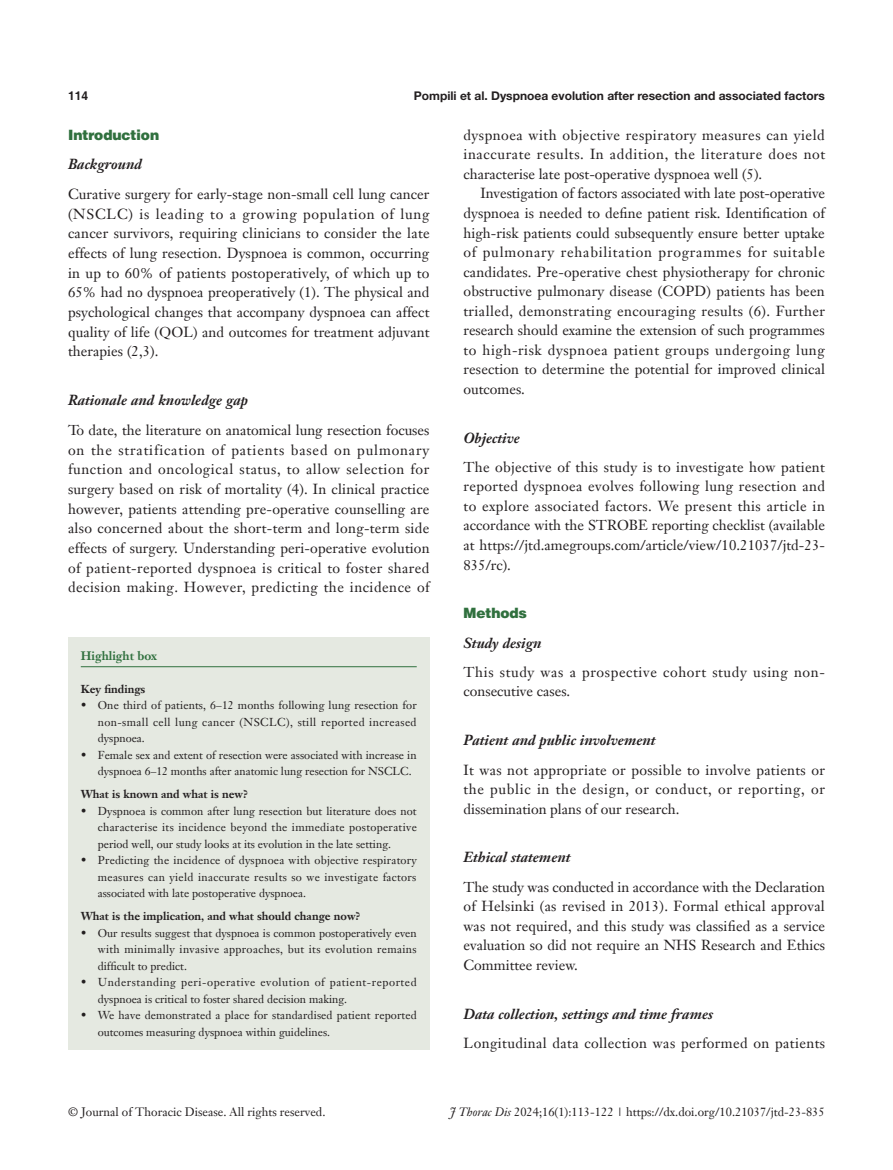
<style>
.page{position:relative;width:893px;height:1170px;background:#fff}
.page>*{position:absolute;margin:0;border:0;box-sizing:border-box;transform-origin:0 0}
.t1{font:14.25px/19.5px "Janson Text LT";letter-spacing:.005em;color:#231f20;text-align:justify}
._2ji-6_5{font:italic 700 14.25px "Janson Text LT";color:#231f20}
.t2{font:14.25px/19.5px "Janson Text LT";letter-spacing:.045em;color:#231f20}
.t3{font:14.25px "Janson Text LT";letter-spacing:.03em;color:#231f20}
._1ji-6_5{font:900 14.25px "Helvetica";color:#30703e}
.t4{font:12px "Janson Text LT";color:#231f20}
.t5{font:700 12px "Helvetica Neue LT Pro";color:#231f20}
.Cite{font:700 12px "Janson Text LT";color:#30703e}
.t6{font:700 12px "Helvetica";color:#231f20}
.box-zhengwen{font:11.25px/16.5px "Janson Text LT";color:#231f20;text-align:justify}
.box-zhengwen-2{font:11.25px/16.5px "Janson Text LT";letter-spacing:.05em;color:#231f20}
.box-biaoti-1_5mm{font:700 11.25px "Janson Text LT";color:#231f20}
.box-biaoti{font:700 11.25px "Janson Text LT";color:#231f20}
.s1{font-style:italic}
</style>
<div class="page">
<div style="left:68px;top:637px;width:361px;height:412px;background:#e5e9e1"></div>
<hr style="left:81px;top:666px;width:336px;height:1px;background:#30703e">
<p class="t6" style="left:68px;top:88px;width:22px">114</p>
<p class="t5" style="left:414px;top:88px;width:413px">Pompili et al. Dyspnoea evolution after resection and associated factors</p>
<p class="_1ji-6_5" style="left:68px;top:126px;width:93px">Introduction</p>
<p class="_2ji-6_5" style="left:68px;top:155px;width:75px">Background</p>
<p class="t1" style="left:68px;top:184px;width:363px">Curative surgery for early-stage non-small cell lung cancer (NSCLC) is leading to a growing population of lung cancer survivors, requiring clinicians to consider the late effects of lung resection. Dyspnoea is common, occurring in up to 60% of patients postoperatively, of which up to 65% had no dyspnoea preoperatively (1). The physical and psychological changes that accompany dyspnoea can affect quality of life (QOL) and outcomes for treatment adjuvant therapies (2,3).</p>
<p class="_2ji-6_5" style="left:68px;top:391px;width:182px">Rationale and knowledge gap</p>
<p class="t1" style="left:68px;top:420px;width:363px">To date, the literature on anatomical lung resection focuses on the stratification of patients based on pulmonary function and oncological status, to allow selection for surgery based on risk of mortality (4). In clinical practice however, patients attending pre-operative counselling are also concerned about the short-term and long-term side effects of surgery. Understanding peri-operative evolution of patient-reported dyspnoea is critical to foster shared decision making. However, predicting the incidence of</p>
<p class="Cite" style="left:81px;top:648px;width:78px">Highlight box</p>
<p class="box-biaoti" style="left:81px;top:681px;width:66px">Key findings</p>
<p class="box-zhengwen" style="left:98px;top:697px;width:321px;text-indent:-17px">• One third of patients, 6–12 months following lung resection for non-small cell lung cancer (NSCLC), still reported increased dyspnoea.</p>
<p class="box-zhengwen" style="left:98px;top:746px;width:320px;text-indent:-17px">• Female sex and extent of resection were associated with increase in dyspnoea 6–12 months after anatomic lung resection for NSCLC.</p>
<p class="box-biaoti-1_5mm" style="left:81px;top:787px;width:169px">What is known and what is new?</p>
<p class="box-zhengwen" style="left:98px;top:802px;width:321px;text-indent:-17px">• Dyspnoea is common after lung resection but literature does not characterise its incidence beyond the immediate postoperative period well, our study looks at its evolution in the late setting.</p>
<p class="box-zhengwen" style="left:98px;top:851px;width:321px;text-indent:-17px">• Predicting the incidence of dyspnoea with objective respiratory measures can yield inaccurate results so we investigate factors associated with late postoperative dyspnoea.</p>
<p class="box-biaoti-1_5mm" style="left:81px;top:908px;width:281px">What is the implication, and what should change now?</p>
<p class="box-zhengwen" style="left:98px;top:924px;width:320px;text-indent:-17px">• Our results suggest that dyspnoea is common postoperatively even with minimally invasive approaches, but its evolution remains difficult to predict.</p>
<p class="box-zhengwen-2" style="left:98px;top:973px;width:320px;text-indent:-17px">• Understanding peri-operative evolution of patient-reported dyspnoea is critical to foster shared decision making.</p>
<p class="box-zhengwen" style="left:98px;top:1006px;width:320px;text-indent:-17px">• We have demonstrated a place for standardised patient reported outcomes measuring dyspnoea within guidelines.</p>
<p class="t1" style="left:463px;top:125px;width:363px">dyspnoea with objective respiratory measures can yield inaccurate results. In addition, the literature does not characterise late post-operative dyspnoea well (5).</p>
<p class="t1" style="left:463px;top:184px;width:363px;text-indent:17px">Investigation of factors associated with late post-operative dyspnoea is needed to define patient risk. Identification of high-risk patients could subsequently ensure better uptake of pulmonary rehabilitation programmes for suitable candidates. Pre-operative chest physiotherapy for chronic obstructive pulmonary disease (COPD) patients has been trialled, demonstrating encouraging results (6). Further research should examine the extension of such programmes to high-risk dyspnoea patient groups undergoing lung resection to determine the potential for improved clinical outcomes.</p>
<p class="_2ji-6_5" style="left:463px;top:428px;width:58px">Objective</p>
<p class="t1" style="left:463px;top:457px;width:363px">The objective of this study is to investigate how patient reported dyspnoea evolves following lung resection and to explore associated factors. We present this article in accordance with the STROBE reporting checklist (available at https://jtd.amegroups.com/article/view/10.21037/jtd-23- 835/rc).</p>
<p class="_1ji-6_5" style="left:463px;top:604px;width:65px">Methods</p>
<p class="_2ji-6_5" style="left:463px;top:633px;width:80px">Study design</p>
<p class="t2" style="left:463px;top:662px;width:363px">This study was a prospective cohort study using non&shy;consecutive cases.</p>
<p class="_2ji-6_5" style="left:463px;top:731px;width:194px">Patient and public involvement</p>
<p class="t1" style="left:463px;top:759px;width:363px">It was not appropriate or possible to involve patients or the public in the design, or conduct, or reporting, or dissemination plans of our research.</p>
<p class="_2ji-6_5" style="left:463px;top:848px;width:109px">Ethical statement</p>
<p class="t1" style="left:463px;top:876px;width:363px">The study was conducted in accordance with the Declaration of Helsinki (as revised in 2013). Formal ethical approval was not required, and this study was classified as a service evaluation so did not require an NHS Research and Ethics Committee review.</p>
<p class="_2ji-6_5" style="left:463px;top:1004px;width:251px">Data collection, settings and time frames</p>
<p class="t3" style="left:463px;top:1033px;width:363px">Longitudinal data collection was performed on patients</p>
<p class="t4" style="left:68px;top:1104px;width:259px">© Journal of Thoracic Disease. All rights reserved.</p>
<p class="t4" style="left:450px;top:1104px;width:376px"><span class="s1">J Thorac Dis</span> 2024;16(1):113-122 | https://dx.doi.org/10.21037/jtd-23-835</p>
</div>
